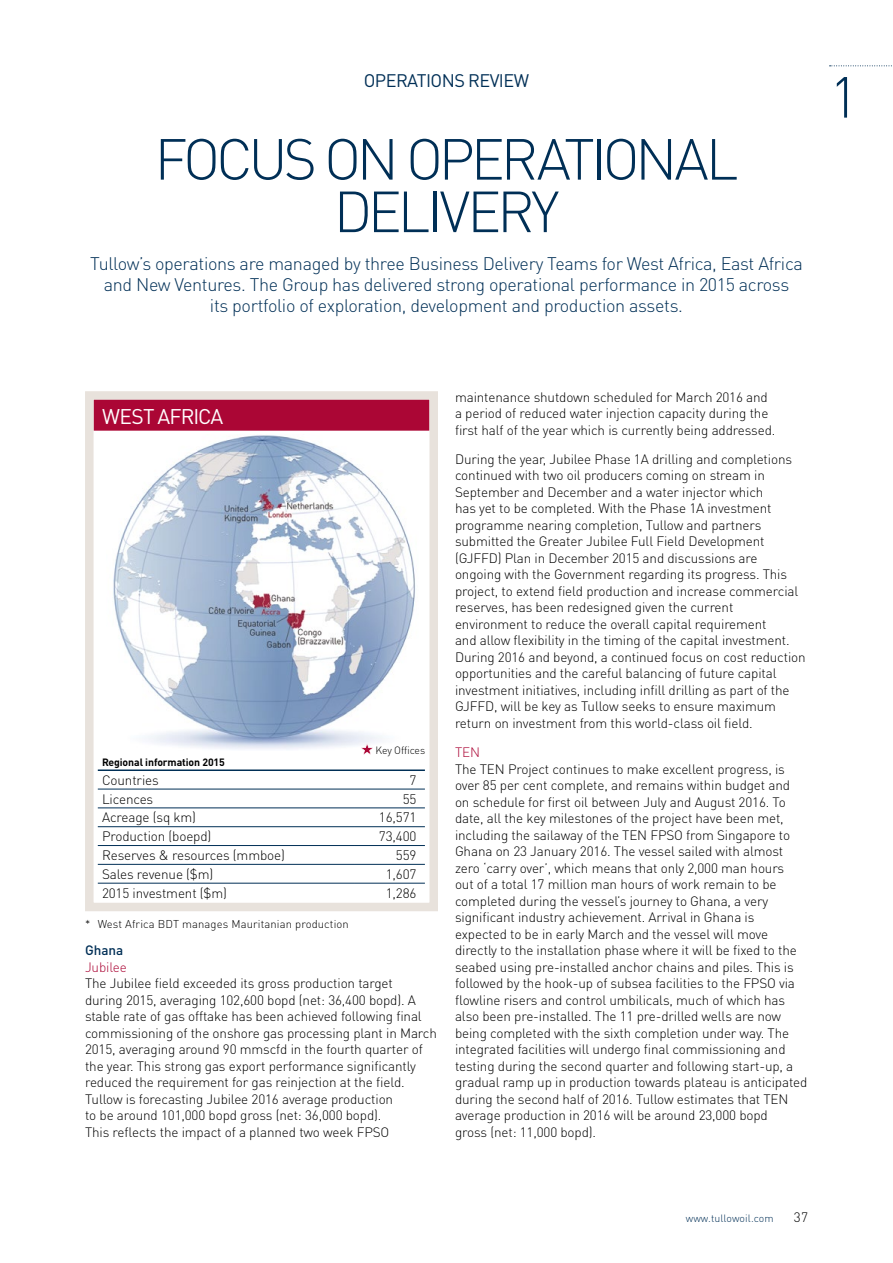
<style>
.page{position:relative;width:893px;height:1263px;background:#fff}
.page>*{position:absolute;margin:0;border:0;box-sizing:border-box;transform-origin:0 0}
.t1{font:300 57px/52.5px "DINOT";letter-spacing:-.075em;color:#002f56;text-align:center}
.t2{font:21px "DINOT";letter-spacing:-.04em;color:#fff}
.t3{font:300 18px/21px "DINOT";letter-spacing:-.02em;color:#002f56;text-align:center}
.t4{font:18px "DINOT";letter-spacing:-.03em;color:#002f56}
.t5{font:300 13.5px/16.5px "DINOT";letter-spacing:-.01em;color:#000}
.t6{font:300 13.5px "DINOT";letter-spacing:-.01em;color:#ab0635}
.t7{font:500 13.5px "DINOT";color:#002f56}
.t8{font:300 11.25px "DINOT";letter-spacing:.01em;color:#000}
.t9{font:700 10.5px "DINOT";letter-spacing:-.01em;color:#000}
.t10{font:300 10.5px "DINOT";letter-spacing:.01em;color:#002f56}
.t11{font:300 10.5px "DINOT";letter-spacing:-.01em;color:#000}
</style>
<div class="page">
<svg style="left:830px;top:65px;width:62px;height:1px"></svg>
<div style="left:94px;top:399px;width:335px;height:32px;background:#ab0635"></div>
<div style="left:85px;top:391px;width:353px;height:520px;border:9px solid #e8e2dc"></div>
<img style="left:113px;top:435px;width:303px;height:315px">
<hr style="left:98px;top:769px;width:256px;height:2px;background:#002f56">
<hr style="left:354px;top:769px;width:71px;height:2px;background:#002f56">
<hr style="left:98px;top:789px;width:256px;height:1px;background:#002f56">
<hr style="left:354px;top:789px;width:71px;height:1px;background:#002f56">
<hr style="left:98px;top:808px;width:256px;height:1px;background:#002f56">
<hr style="left:354px;top:808px;width:71px;height:1px;background:#002f56">
<hr style="left:98px;top:826px;width:256px;height:1px;background:#002f56">
<hr style="left:354px;top:826px;width:71px;height:1px;background:#002f56">
<hr style="left:98px;top:845px;width:256px;height:1px;background:#002f56">
<hr style="left:354px;top:845px;width:71px;height:1px;background:#002f56">
<hr style="left:98px;top:864px;width:256px;height:1px;background:#002f56">
<hr style="left:354px;top:864px;width:71px;height:1px;background:#002f56">
<hr style="left:98px;top:883px;width:256px;height:1px;background:#002f56">
<hr style="left:354px;top:883px;width:71px;height:1px;background:#002f56">
<svg style="left:361px;top:743px;width:12px;height:12px"></svg>
<h3 class="t4" style="left:364px;top:70px;width:167px">OPERATIONS REVIEW</h3>
<h1 class="t1" style="left:155px;top:130px;width:585px">FOCUS ON OPERATIONAL<br>DELIVERY</h1>
<p class="t3" style="left:90px;top:252px;width:714px">Tullow’s operations are managed by three Business Delivery Teams for West Africa, East Africa and New Ventures. The Group has delivered strong operational performance in 2015 across<br>its portfolio of exploration, development and production assets.</p>
<h1 class="t1" style="left:829px;top:68px;width:31px">1</h1>
<h2 class="t2" style="left:102px;top:404px;width:123px">WEST AFRICA</h2>
<p class="t11" style="left:376px;top:743px;width:51px">Key Offices</p>
<p class="t9" style="left:102px;top:755px;width:124px">Regional information 2015</p>
<p class="t5" style="left:102px;top:771px;width:58px">Countries</p>
<p class="t5" style="left:409px;top:771px;width:8px">7</p>
<p class="t5" style="left:102px;top:790px;width:53px">Licences</p>
<p class="t5" style="left:403px;top:790px;width:15px">55</p>
<p class="t5" style="left:102px;top:809px;width:95px">Acreage (sq km)</p>
<p class="t5" style="left:379px;top:809px;width:39px">16,571</p>
<p class="t5" style="left:102px;top:828px;width:111px">Production (boepd)</p>
<p class="t5" style="left:379px;top:828px;width:39px">73,400</p>
<p class="t5" style="left:102px;top:846px;width:184px">Reserves &amp; resources (mmboe)</p>
<p class="t5" style="left:396px;top:846px;width:22px">559</p>
<p class="t5" style="left:102px;top:865px;width:113px">Sales revenue ($m)</p>
<p class="t5" style="left:386px;top:865px;width:32px">1,607</p>
<p class="t5" style="left:102px;top:884px;width:126px">2015 investment ($m)</p>
<p class="t5" style="left:386px;top:884px;width:32px">1,286</p>
<p class="t8" style="left:85px;top:917px;width:265px">* West Africa BDT manages Mauritanian production</p>
<p class="t7" style="left:85px;top:942px;width:40px">Ghana</p>
<p class="t6" style="left:85px;top:958px;width:43px">Jubilee</p>
<p class="t5" style="left:85px;top:974px;width:353px">The Jubilee field exceeded its gross production target<br>during 2015, averaging 102,600 bopd (net: 36,400 bopd). A stable rate of gas offtake has been achieved following final commissioning of the onshore gas processing plant in March 2015, averaging around 90 mmscfd in the fourth quarter of the year. This strong gas export performance significantly reduced the requirement for gas reinjection at the field.<br>Tullow is forecasting Jubilee 2016 average production<br>to be around 101,000 bopd gross (net: 36,000 bopd).<br>This reflects the impact of a planned two week FPSO</p>
<p class="t5" style="left:455px;top:388px;width:322px">maintenance shutdown scheduled for March 2016 and a period of reduced water injection capacity during the first half of the year which is currently being addressed.</p>
<p class="t5" style="left:455px;top:450px;width:352px">During the year, Jubilee Phase 1A drilling and completions continued with two oil producers coming on stream in September and December and a water injector which<br>has yet to be completed. With the Phase 1A investment programme nearing completion, Tullow and partners submitted the Greater Jubilee Full Field Development (GJFFD) Plan in December 2015 and discussions are ongoing with the Government regarding its progress. This project, to extend field production and increase commercial reserves, has been redesigned given the current environment to reduce the overall capital requirement<br>and allow flexibility in the timing of the capital investment.<br>During 2016 and beyond, a continued focus on cost reduction opportunities and the careful balancing of future capital investment initiatives, including infill drilling as part of the GJFFD, will be key as Tullow seeks to ensure maximum return on investment from this world-class oil field.</p>
<p class="t6" style="left:455px;top:743px;width:27px">TEN</p>
<p class="t5" style="left:455px;top:760px;width:354px">The TEN Project continues to make excellent progress, is over 85 per cent complete, and remains within budget and on schedule for first oil between July and August 2016. To date, all the key milestones of the project have been met, including the sailaway of the TEN FPSO from Singapore to Ghana on 23 January 2016. The vessel sailed with almost zero ‘carry over’, which means that only 2,000 man hours<br>out of a total 17 million man hours of work remain to be completed during the vessel’s journey to Ghana, a very significant industry achievement. Arrival in Ghana is expected to be in early March and the vessel will move directly to the installation phase where it will be fixed to the seabed using pre-installed anchor chains and piles. This is followed by the hook-up of subsea facilities to the FPSO via flowline risers and control umbilicals, much of which has also been pre-installed. The 11 pre-drilled wells are now being completed with the sixth completion under way. The integrated facilities will undergo final commissioning and testing during the second quarter and following start-up, a gradual ramp up in production towards plateau is anticipated during the second half of 2016. Tullow estimates that TEN average production in 2016 will be around 23,000 bopd<br>gross (net: 11,000 bopd).</p>
<p class="t10" style="left:686px;top:1211px;width:90px">www.tullowoil.com</p>
<p class="t5" style="left:794px;top:1208px;width:16px">37</p>
</div>
